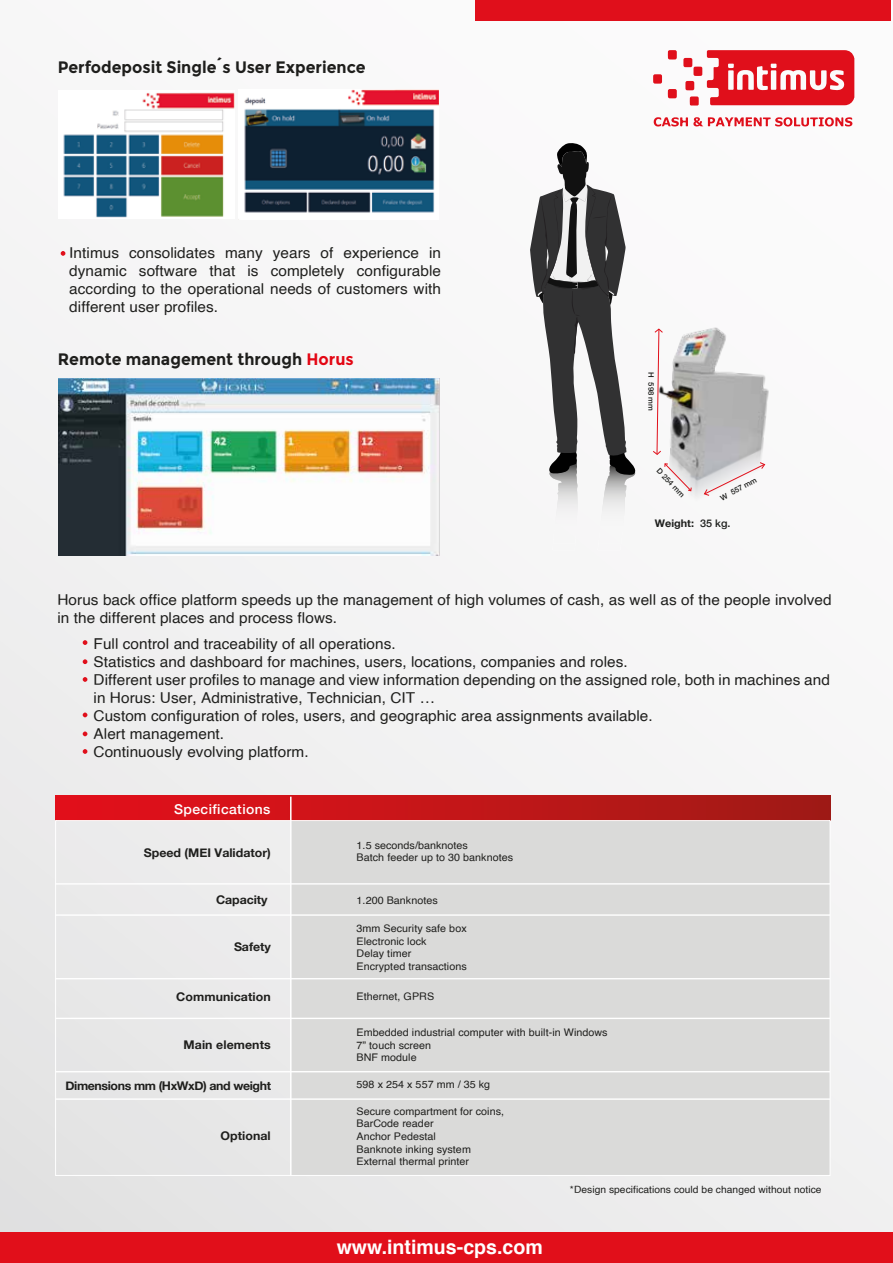
<style>
.page{position:relative;width:893px;height:1263px;background:#fff}
.page>*{position:absolute;margin:0;border:0;box-sizing:border-box;transform-origin:0 0}
.t1{font:700 19.8px "Helvetica";color:#fff}
.t2{font:700 16.65px "Montserrat";color:#1e1e1c;scale:.96 1}
.t3{font:15px/18px "Helvetica";letter-spacing:.005em;color:#1f1f1d}
.t4{font:500 13.65px "Helvetica Neue";letter-spacing:.03em;color:#fff}
.t5{font:700 12px "Helvetica Neue";color:#1f1f1d}
.t6{font:700 12px "Helvetica Neue";letter-spacing:-.03em;color:#1f1f1d}
.t7{font:10.5px/12.6px "Helvetica";letter-spacing:.005em;color:#1f1f1d}
.t8{font:700 10.5px "Helvetica Neue";color:#1e1f1d}
.t9{font:10.05px "Helvetica";letter-spacing:.005em;color:#1f1f1d}
.t10{font:500 7.5px "Helvetica Neue";color:#1e1f1d}
.s1{color:#e30613}
.s2{font-weight:500}
</style>
<div class="page">
<div style="left:0;top:0;width:892px;height:1263px;background:linear-gradient(to right,#ededed,#faf9fa)"></div>
<svg style="left:653px;top:74px;width:9px;height:10px"></svg>
<svg style="left:668px;top:50px;width:9px;height:10px"></svg>
<svg style="left:668px;top:89px;width:9px;height:9px"></svg>
<svg style="left:653px;top:117px;width:200px;height:10px"></svg>
<svg style="left:683px;top:50px;width:172px;height:56px"></svg>
<div style="left:476px;top:0;width:415px;height:21px;background:#e00f1b"></div>
<img style="left:650px;top:320px;width:128px;height:193px">
<div style="left:0;top:1232px;width:892px;height:31px;background:#e10f1a"></div>
<svg style="left:83px;top:640px;width:4px;height:5px"></svg>
<svg style="left:61px;top:251px;width:4px;height:5px"></svg>
<svg style="left:83px;top:659px;width:4px;height:5px"></svg>
<svg style="left:83px;top:677px;width:4px;height:5px"></svg>
<svg style="left:83px;top:712px;width:4px;height:5px"></svg>
<svg style="left:83px;top:731px;width:4px;height:5px"></svg>
<svg style="left:83px;top:749px;width:4px;height:5px"></svg>
<svg style="left:530px;top:142px;width:106px;height:408px"></svg>
<svg style="left:703px;top:462px;width:62px;height:34px"></svg>
<svg style="left:652px;top:328px;width:11px;height:127px"></svg>
<svg style="left:664px;top:463px;width:28px;height:28px"></svg>
<img style="left:58px;top:379px;width:381px;height:177px">
<img style="left:59px;top:90px;width:176px;height:128px">
<img style="left:238px;top:90px;width:201px;height:130px">
<div style="left:291px;top:819px;width:539px;height:355px;background:#dadad9"></div>
<div style="left:56px;top:796px;width:774px;height:24px;background:linear-gradient(to right,#e6101a,#a01b16)"></div>
<hr style="left:56px;top:883px;width:774px;height:1px;background:#fff">
<hr style="left:56px;top:914px;width:774px;height:2px;background:#fff">
<hr style="left:56px;top:978px;width:774px;height:1px;background:#fff">
<hr style="left:56px;top:1018px;width:774px;height:1px;background:#fff">
<hr style="left:56px;top:1071px;width:774px;height:1px;background:#fff">
<hr style="left:56px;top:1098px;width:774px;height:2px;background:#fff">
<hr style="left:290px;top:797px;width:2px;height:379px;background:#fff">
<p class="t2" style="left:58px;top:57px;width:322px">Perfodeposit Single´s User Experience</p>
<p class="t3" style="left:69px;top:244px;width:373px;text-align:justify">Intimus consolidates many years of experience in dynamic software that is completely configurable according to the operational needs of customers with different user profiles.</p>
<p class="t2" style="left:58px;top:349px;width:310px">Remote management through <span class="s1">Horus</span></p>
<p class="t10" style="left:657px;top:372px;width:40px;rotate:90deg">H 598 mm</p>
<p class="t10" style="left:662px;top:465px;width:38px;rotate:46deg">D 254 mm</p>
<p class="t10" style="left:718px;top:493px;width:42px;rotate:-28deg">W 557 mm</p>
<p class="t8" style="left:655px;top:514px;width:77px">Weight: <span class="s2">35 kg.</span></p>
<p class="t3" style="left:57px;top:591px;width:776px">Horus back office platform speeds up the management of high volumes of cash, as well as of the people involved in the different places and process flows.</p>
<p class="t3" style="left:94px;top:635px;width:738px">Full control and traceability of all operations.<br>Statistics and dashboard for machines, users, locations, companies and roles.<br>Different user profiles to manage and view information depending on the assigned role, both in machines and in Horus: User, Administrative, Technician, CIT …<br>Custom configuration of roles, users, and geographic area assignments available.<br>Alert management.<br>Continuously evolving platform.</p>
<p class="t4" style="left:174px;top:798px;width:98px">Specifications</p>
<p class="t5" style="left:144px;top:843px;width:129px">Speed (MEI Validator)</p>
<p class="t5" style="left:216px;top:890px;width:53px">Capacity</p>
<p class="t5" style="left:234px;top:937px;width:38px">Safety</p>
<p class="t5" style="left:176px;top:987px;width:96px">Communication</p>
<p class="t5" style="left:184px;top:1035px;width:89px">Main elements</p>
<p class="t7" style="left:357px;top:839px;width:158px">1.5 seconds/banknotes<br>Batch feeder up to 30 banknotes</p>
<p class="t7" style="left:357px;top:894px;width:83px">1.200 Banknotes</p>
<p class="t7" style="left:357px;top:922px;width:112px">3mm Security safe box<br>Electronic lock<br>Delay timer<br>Encrypted transactions</p>
<p class="t7" style="left:357px;top:991px;width:79px">Ethernet, GPRS</p>
<p class="t7" style="left:357px;top:1026px;width:253px">Embedded industrial computer with built-in Windows<br>7” touch screen<br>BNF module</p>
<p class="t6" style="left:66px;top:1076px;width:207px">Dimensions mm (HxWxD) and weight</p>
<p class="t7" style="left:357px;top:1079px;width:135px">598 x 254 x 557 mm / 35 kg</p>
<p class="t5" style="left:220px;top:1126px;width:52px">Optional</p>
<p class="t7" style="left:357px;top:1105px;width:149px">Secure compartment for coins,<br>BarCode reader<br>Anchor Pedestal<br>Banknote inking system<br>External thermal printer</p>
<h1 class="t1" style="left:337px;top:1231px;width:208px">www.intimus-cps.com</h1>
<p class="t9" style="left:570px;top:1181px;width:253px">*Design specifications could be changed without notice</p>
</div>
